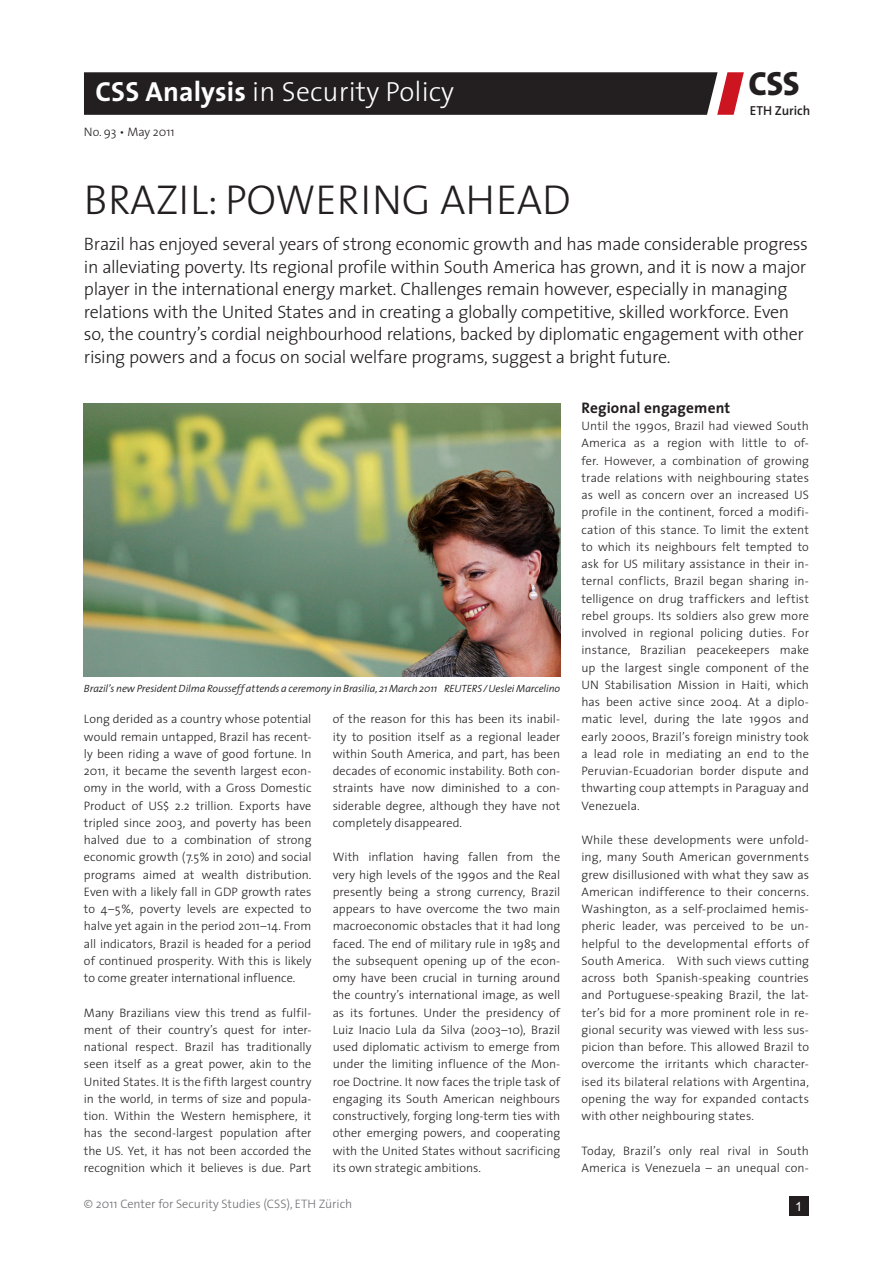
<style>
.page{position:relative;width:893px;height:1263px;background:#fff}
.page>*{position:absolute;margin:0;border:0;box-sizing:border-box;transform-origin:0 0}
._1_Haupttitel{font:300 42px "The Sans";color:#231f20}
.t1{font:800 33.75px "The Sans";color:#231f20}
.t2{font:300 27.75px "The Sans";letter-spacing:.005em;color:#fff}
._2_lead{font:300 18px/22.5px "The Sans";letter-spacing:-.02em;color:#231f20}
._5_Untertitel{font:700 15.3px "The Sans";letter-spacing:.01em;color:#231f20}
.t3{font:600 13.05px "The Sans";color:#231f20}
.t4{font:12.75px "Arial";color:#fff}
._4_Text{font:300 12.3px/17.2px "The Sans";color:#231f20;text-align:justify}
.t5{font:300 12.3px "The Sans";color:#6c6d70}
._3_Bildlegende{font:italic 300 10.5px "The Sans";letter-spacing:-.005em;color:#231f20}
.s1{font-weight:700}
</style>
<div class="page">
<img style="left:84px;top:403px;width:476px;height:273px">
<div style="left:789px;top:1196px;width:20px;height:20px;background:#231f20"></div>
<svg style="left:84px;top:72px;width:660px;height:43px;background:#2e2627"></svg>
<p class="t2" style="left:95px;top:69px;width:360px"><span class="s1">CSS Analysis</span> in Security Policy</p>
<p class="_4_Text" style="left:84px;top:123px;width:92px">No. 93 • May 2011</p>
<p class="t1" style="left:748px;top:55px;width:53px">CSS</p>
<p class="t3" style="left:750px;top:99px;width:62px">ETH Zurich</p>
<p class="_1_Haupttitel" style="left:84px;top:165px;width:489px">BRAZIL: POWERING AHEAD</p>
<p class="_2_lead" style="left:84px;top:232px;width:725px">Brazil has enjoyed several years of strong economic growth and has made considerable progress in alleviating poverty. Its regional profile within South America has grown, and it is now a major player in the international energy market. Challenges remain however, especially in managing relations with the United States and in creating a globally competitive, skilled workforce. Even so, the country’s cordial neighbourhood relations, backed by diplomatic engagement with other rising powers and a focus on social welfare programs, suggest a bright future.</p>
<p class="_3_Bildlegende" style="left:84px;top:680px;width:478px">Brazil’s new President Dilma Rousseff attends a ceremony in Brasilia, 21 March 2011 REUTERS/Ueslei Marcelino</p>
<p class="_4_Text" style="left:84px;top:710px;width:229px">Long derided as a country whose potential would remain untapped, Brazil has recent&shy;ly been riding a wave of good fortune. In 2011, it became the seventh largest econ&shy;omy in the world, with a Gross Domestic Product of US$ 2.2 trillion. Exports have tripled since 2003, and poverty has been halved due to a combination of strong economic growth (7.5% in 2010) and social programs aimed at wealth distribution.<br>Even with a likely fall in GDP growth rates to 4–5%, poverty levels are expected to halve yet again in the period 2011–14. From all indicators, Brazil is headed for a period of continued prosperity. With this is likely to come greater international influence.</p>
<p class="_4_Text" style="left:84px;top:1003px;width:229px">Many Brazilians view this trend as fulfil&shy;ment of their country’s quest for inter&shy;national respect. Brazil has traditionally seen itself as a great power, akin to the United States. It is the fifth largest country in the world, in terms of size and popula&shy;tion. Within the Western hemisphere, it has the second-largest population after the US. Yet, it has not been accorded the recognition which it believes is due. Part</p>
<p class="_4_Text" style="left:333px;top:710px;width:229px">of the reason for this has been its inabil&shy;ity to position itself as a regional leader within South America, and part, has been decades of economic instability. Both con&shy;straints have now diminished to a con&shy;siderable degree, although they have not completely disappeared.</p>
<p class="_4_Text" style="left:333px;top:848px;width:229px">With inflation having fallen from the very high levels of the 1990s and the Real presently being a strong currency, Brazil appears to have overcome the two main macroeconomic obstacles that it had long faced. The end of military rule in 1985 and the subsequent opening up of the econ&shy;omy have been crucial in turning around the country’s international image, as well as its fortunes. Under the presidency of Luiz Inacio Lula da Silva (2003–10), Brazil used diplomatic activism to emerge from under the limiting influence of the Mon&shy;roe Doctrine. It now faces the triple task of engaging its South American neighbours constructively, forging long-term ties with other emerging powers, and cooperating with the United States without sacrificing its own strategic ambitions.</p>
<p class="_5_Untertitel" style="left:581px;top:395px;width:150px">Regional engagement</p>
<p class="_4_Text" style="left:581px;top:417px;width:229px">Until the 1990s, Brazil had viewed South America as a region with little to of&shy;fer. However, a combination of growing trade relations with neighbouring states as well as concern over an increased US profile in the continent, forced a modifi&shy;cation of this stance. To limit the extent to which its neighbours felt tempted to ask for US military assistance in their in&shy;ternal conflicts, Brazil began sharing in&shy;telligence on drug traffickers and leftist rebel groups. Its soldiers also grew more involved in regional policing duties. For instance, Brazilian peacekeepers make up the largest single component of the UN Stabilisation Mission in Haiti, which has been active since 2004. At a diplo&shy;matic level, during the late 1990s and early 2000s, Brazil’s foreign ministry took a lead role in mediating an end to the Peruvian-Ecuadorian border dispute and thwarting coup attempts in Paraguay and Venezuela.</p>
<p class="_4_Text" style="left:581px;top:831px;width:229px">While these developments were unfold&shy;ing, many South American governments grew disillusioned with what they saw as American indifference to their concerns.<br>Washington, as a self-proclaimed hemis&shy;pheric leader, was perceived to be un&shy;helpful to the developmental efforts of South America. With such views cutting across both Spanish-speaking countries and Portuguese-speaking Brazil, the lat&shy;ter’s bid for a more prominent role in re&shy;gional security was viewed with less sus&shy;picion than before. This allowed Brazil to overcome the irritants which character&shy;ised its bilateral relations with Argentina, opening the way for expanded contacts with other neighbouring states.</p>
<p class="_4_Text" style="left:581px;top:1141px;width:229px">Today, Brazil’s only real rival in South<br>America is Venezuela – an unequal con-</p>
<p class="t5" style="left:84px;top:1194px;width:270px">© 2011 Center for Security Studies (CSS), ETH Zürich</p>
<p class="t4" style="left:795px;top:1198px;width:9px">1</p>
</div>
